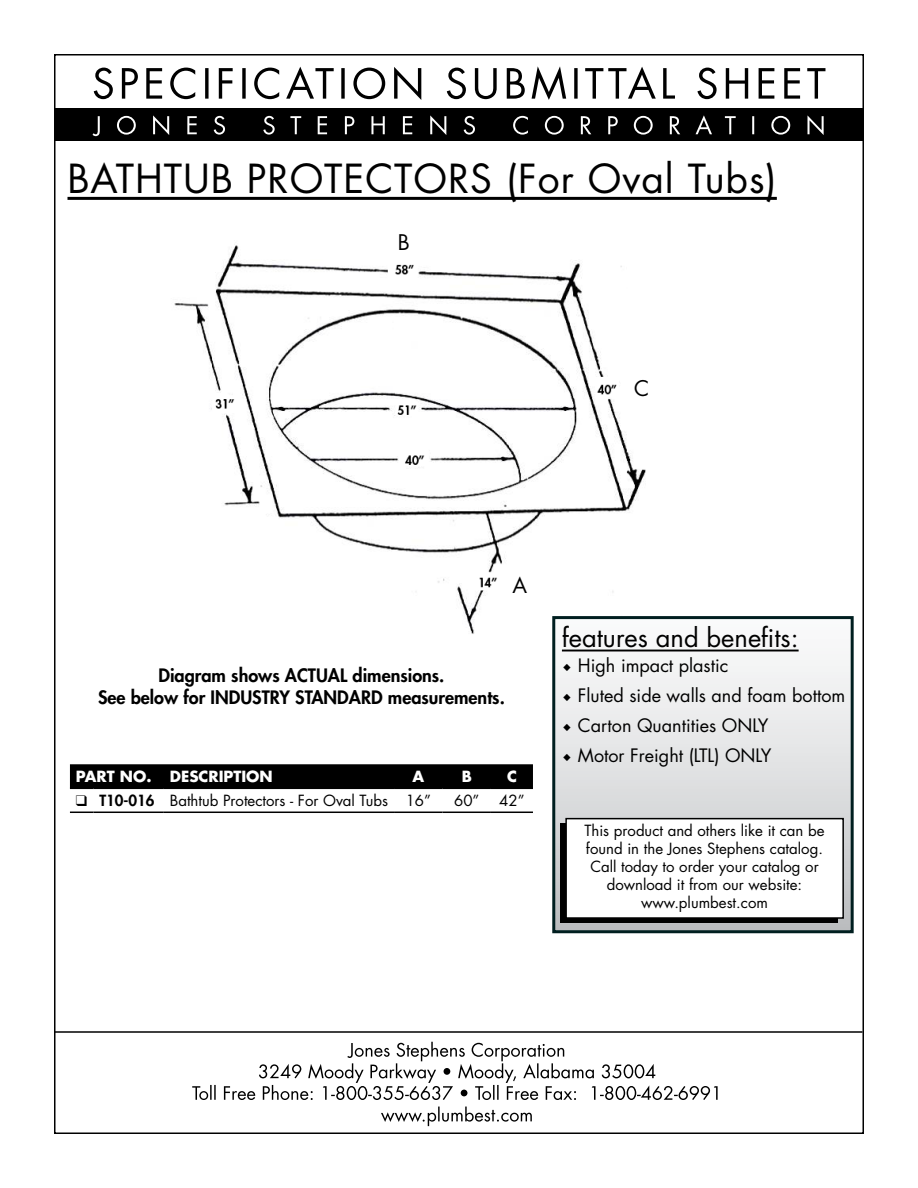
<style>
.page{position:relative;width:918px;height:1188px;background:#fff}
.page>*{position:absolute;margin:0;border:0;box-sizing:border-box;transform-origin:0 0}
.t1{font:39px "Futura";letter-spacing:.025em;color:#000}
.t2{font:25.5px "Futura";color:#000}
.t3{font:21px "Futura";color:#000}
.t4{font:18px "Futura";color:#000}
.t5{font:800 18px/21.6px "Futura";color:#000;text-align:center}
.t6{font:15px/18px "Futura";color:#000;text-align:center}
.t7{font:700 15px "Futura";color:#fff}
.s1{font-weight:800}
.s2{font-family:"Minion Pro"}
</style>
<div class="page">
<img style="left:174px;top:245px;width:472px;height:389px">
<svg style="left:94px;top:66px;width:731px;height:34px"></svg>
<div style="left:55px;top:109px;width:808px;height:32px;background:#000"></div>
<svg style="left:93px;top:115px;width:731px;height:21px"></svg>
<hr style="left:68px;top:197px;width:709px;height:3px;background:#000">
<div style="left:554px;top:618px;width:298px;height:314px;background:linear-gradient(to bottom,#fff,#b9bbbd)"></div>
<div style="left:552px;top:616px;width:302px;height:317px;border:3px solid #001f20"></div>
<hr style="left:562px;top:650px;width:237px;height:1px;background:#000">
<div style="left:560px;top:823px;width:277px;height:99px;background:#000"></div>
<div style="left:566px;top:819px;width:277px;height:99px;background:#fff"></div>
<div style="left:565px;top:818px;width:279px;height:101px;border:2px solid #000"></div>
<svg style="left:381px;top:1107px;width:151px;height:19px"></svg>
<svg style="left:192px;top:1042px;width:526px;height:58px"></svg>
<hr style="left:54px;top:1031px;width:808px;height:2px;background:#000">
<div style="left:70px;top:764px;width:463px;height:25px;background:#000"></div>
<hr style="left:94px;top:788px;width:70px;height:1px;background:#000">
<hr style="left:164px;top:788px;width:230px;height:1px;background:#000">
<hr style="left:394px;top:788px;width:49px;height:1px;background:#000">
<hr style="left:443px;top:788px;width:48px;height:1px;background:#000">
<hr style="left:491px;top:788px;width:42px;height:1px;background:#000">
<svg style="left:70px;top:812px;width:24px;height:1px"></svg>
<hr style="left:94px;top:812px;width:70px;height:1px;background:#000">
<hr style="left:164px;top:812px;width:230px;height:1px;background:#000">
<hr style="left:394px;top:812px;width:49px;height:1px;background:#000">
<hr style="left:443px;top:812px;width:48px;height:1px;background:#000">
<hr style="left:491px;top:812px;width:42px;height:1px;background:#000">
<div style="left:508px;top:570px;width:23px;height:30px;background:#fff"></div>
<div style="left:388px;top:225px;width:31px;height:34px;background:#fff"></div>
<div style="left:626px;top:371px;width:31px;height:34px;background:#fff"></div>
<h1 class="t1" style="left:68px;top:151px;width:711px">BATHTUB PROTECTORS (For Oval Tubs)</h1>
<h3 class="t3" style="left:398px;top:228px;width:13px">B</h3>
<h3 class="t3" style="left:634px;top:374px;width:17px">C</h3>
<h3 class="t3" style="left:512px;top:571px;width:16px">A</h3>
<p class="t5" style="left:98px;top:664px;width:408px">Diagram shows ACTUAL dimensions.<br>See below for INDUSTRY STANDARD measurements.</p>
<p class="t7" style="left:76px;top:766px;width:198px">PART NO. DESCRIPTION</p>
<p class="t7" style="left:412px;top:766px;width:13px">A</p>
<p class="t7" style="left:462px;top:766px;width:12px">B</p>
<p class="t7" style="left:507px;top:766px;width:11px">C</p>
<p class="t6" style="left:76px;top:791px;width:357px">❑ <span class="s1">T10-016</span> Bathtub Protectors - For Oval Tubs 16”</p>
<p class="t6" style="left:454px;top:791px;width:27px">60”</p>
<p class="t6" style="left:499px;top:791px;width:27px">42”</p>
<h2 class="t2" style="left:562px;top:620px;width:238px">features and benefits:</h2>
<p class="t4" style="left:563px;top:653px;width:167px"><span class="s2">◆</span> High impact plastic</p>
<p class="t4" style="left:563px;top:683px;width:284px"><span class="s2">◆</span> Fluted side walls and foam bottom</p>
<p class="t4" style="left:563px;top:713px;width:207px"><span class="s2">◆</span> Carton Quantities ONLY</p>
<p class="t4" style="left:563px;top:743px;width:210px"><span class="s2">◆</span> Motor Freight (LTL) ONLY</p>
<p class="t6" style="left:584px;top:822px;width:242px">This product and others like it can be found in the Jones Stephens catalog.<br>Call today to order your catalog or download it from our website: www.plumbest.com</p>
</div>
